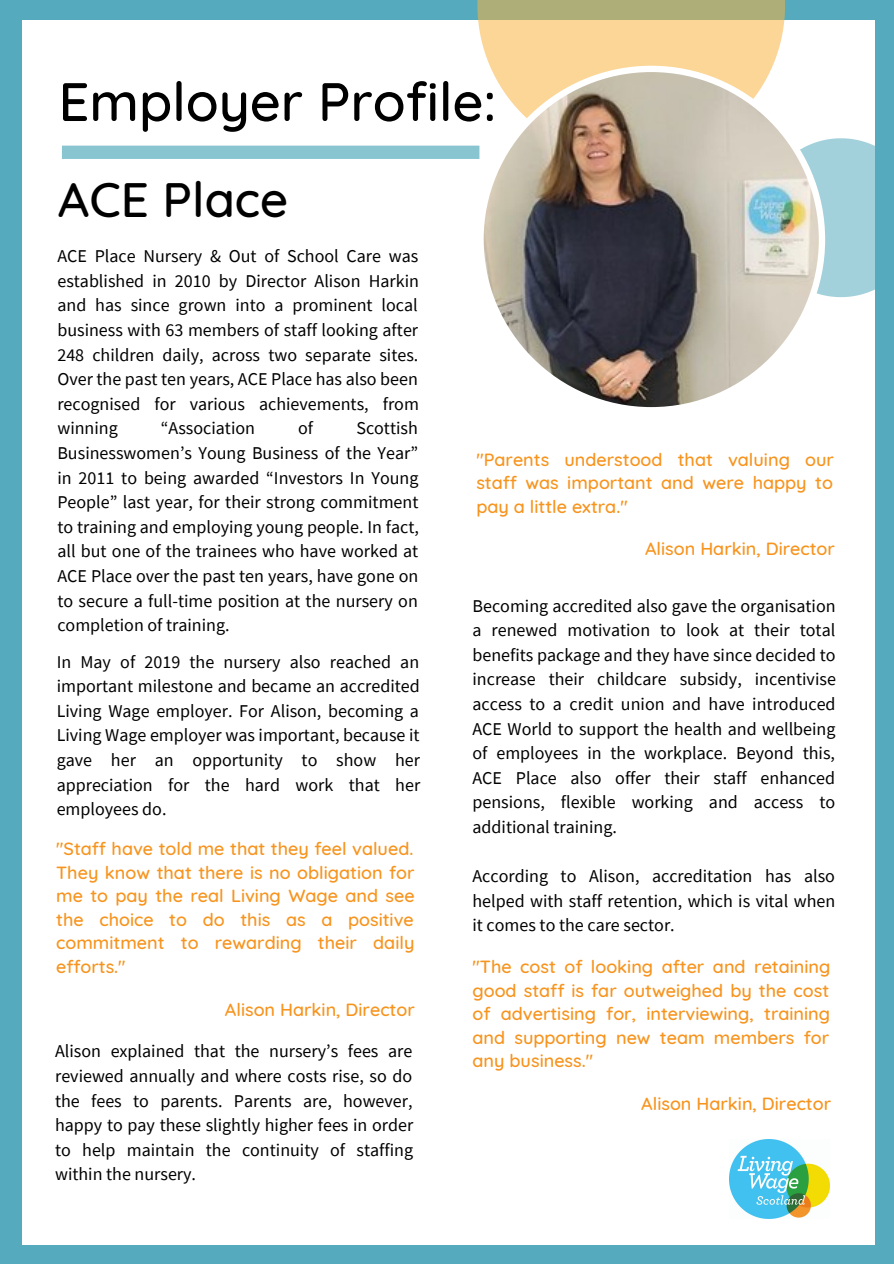
<style>
.page{position:relative;width:894px;height:1264px;background:#fff}
.page>*{position:absolute;margin:0;border:0;box-sizing:border-box;transform-origin:0 0}
.t1{font:500 54px "Quicksand";color:#000}
.t2{font:500 49.2px "Quicksand";color:#000}
.t3{font:18px/24.6px "Source Sans Pro";color:#000;text-align:justify}
.t4{font:500 18px/23.5px "Quicksand";color:#f7941e;text-align:justify}
</style>
<div class="page">
<div style="left:0;top:0;width:893px;height:1263px;background:#55abbd"></div>
<div style="left:22px;top:20px;width:851px;height:1224px;background:#fff"></div>
<svg style="left:477px;top:0;width:307px;height:66px;background:#e3cb8f"></svg>
<div style="left:824px;top:138px;width:51px;height:159px;background:#a2d1db"></div>
<div style="left:62px;top:146px;width:415px;height:13px;background:#89c4d1"></div>
<svg style="left:477px;top:66px;width:347px;height:342px"></svg>
<img style="left:729px;top:1139px;width:100px;height:79px">
<h1 class="t1" style="left:58px;top:67px;width:439px">Employer Profile:</h1>
<h2 class="t2" style="left:58px;top:168px;width:232px">ACE Place</h2>
<p class="t3" style="left:57px;top:243px;width:363px">ACE Place Nursery &amp; Out of School Care was established in 2010 by Director Alison Harkin and has since grown into a prominent local business with 63 members of staff looking after 248 children daily, across two separate sites.<br>Over the past ten years, ACE Place has also been recognised for various achievements, from winning</p>
<p class="t3" style="left:161px;top:415px;width:96px">“Association</p>
<p class="t3" style="left:298px;top:415px;width:17px">of</p>
<p class="t3" style="left:57px;top:415px;width:363px;text-indent:299px">Scottish Businesswomen’s Young Business of the Year” in 2011 to being awarded “Investors In Young People” last year, for their strong commitment to training and employing young people. In fact, all but one of the trainees who have worked at ACE Place over the past ten years, have gone on to secure a full-time position at the nursery on completion of training.</p>
<p class="t3" style="left:57px;top:649px;width:365px">In May of 2019 the nursery also reached an important milestone and became an accredited Living Wage employer. For Alison, becoming a Living Wage employer was important, because it gave her an opportunity to show her appreciation for the hard work that her employees do.</p>
<p class="t4" style="left:56px;top:836px;width:360px">"Staff have told me that they feel valued.<br>They know that there is no obligation for me to pay the real Living Wage and see the choice to do this as a positive commitment to rewarding their daily efforts."</p>
<p class="t4" style="left:225px;top:997px;width:191px">Alison Harkin, Director</p>
<p class="t3" style="left:55px;top:1038px;width:359px">Alison explained that the nursery’s fees are reviewed annually and where costs rise, so do the fees to parents. Parents are, however, happy to pay these slightly higher fees in order to help maintain the continuity of staffing within the nursery.</p>
<p class="t4" style="left:476px;top:447px;width:359px">"Parents understood that valuing our staff was important and were happy to pay a little extra."</p>
<p class="t4" style="left:645px;top:537px;width:191px">Alison Harkin, Director</p>
<p class="t3" style="left:472px;top:593px;width:365px">Becoming accredited also gave the organisation a renewed motivation to look at their total benefits package and they have since decided to increase their childcare subsidy, incentivise access to a credit union and have introduced ACE World to support the health and wellbeing of employees in the workplace. Beyond this, ACE Place also offer their staff enhanced pensions, flexible working and access to additional training.</p>
<p class="t3" style="left:472px;top:863px;width:364px">According to Alison, accreditation has also helped with staff retention, which is vital when it comes to the care sector.</p>
<p class="t4" style="left:472px;top:954px;width:359px">"The cost of looking after and retaining good staff is far outweighed by the cost of advertising for, interviewing, training and supporting new team members for any business."</p>
<p class="t4" style="left:641px;top:1091px;width:191px">Alison Harkin, Director</p>
</div>
